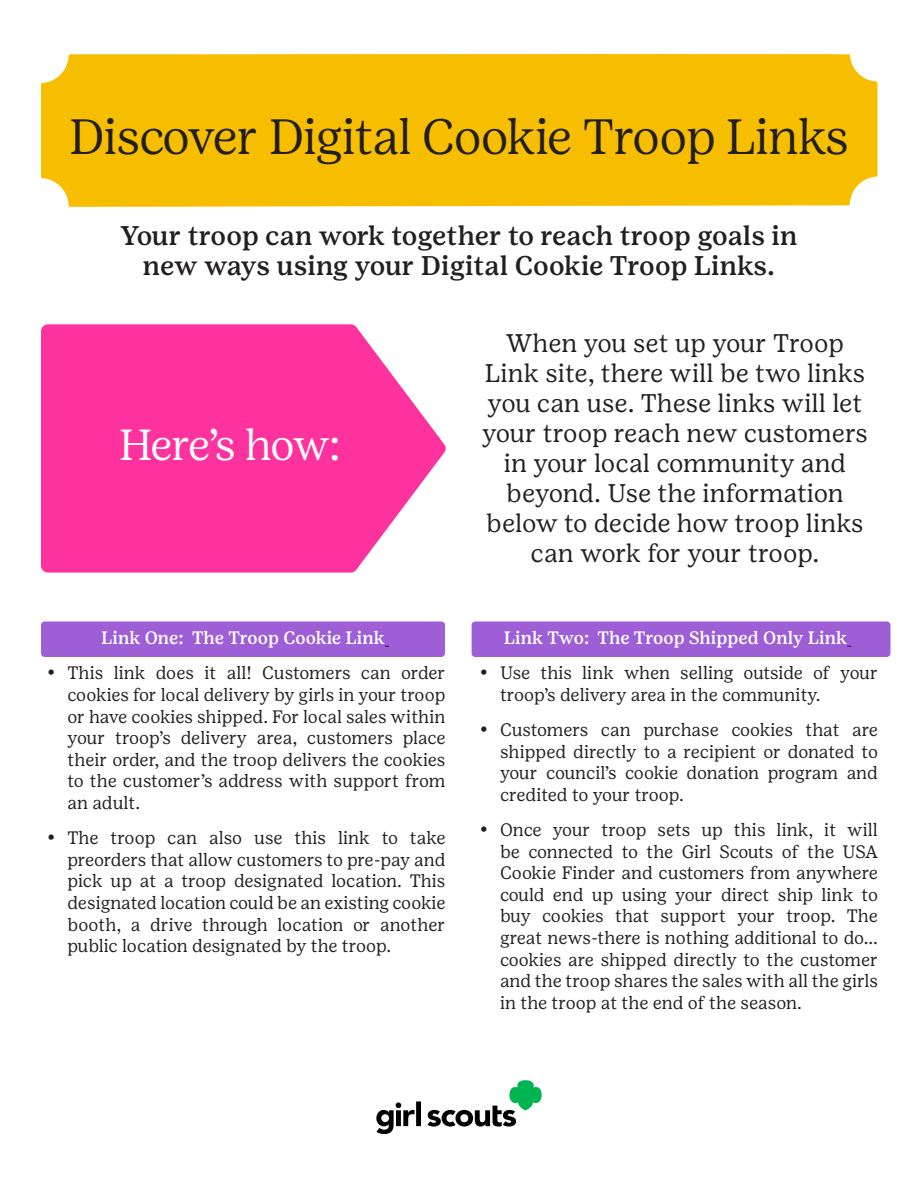
<style>
.page{position:relative;width:918px;height:1188px;background:#fff}
.page>*{position:absolute;margin:0;border:0;box-sizing:border-box;transform-origin:0 0}
.t1{font:300 49.5px "Girl Scout Display";color:#231f20}
.t2{font:300 43.5px "Girl Scout Display";letter-spacing:-.03em;color:#fff}
.t3{font:500 27px/30px "Girl Scout Text";color:#231f20;text-align:center}
.t4{font:25.5px/30px "Girl Scout Text";color:#231f20;text-align:center}
.t5{font:18px/21.6px "Girl Scout Text";color:#231f20;text-align:justify}
.t6{font:500 18px "Girl Scout Text";color:#fff}
</style>
<div class="page">
<div style="left:41px;top:621px;width:404px;height:36px;background:#9e5fd6;border-radius:4px"></div>
<div style="left:472px;top:621px;width:419px;height:36px;background:#9e5fd6;border-radius:4px"></div>
<svg style="left:41px;top:324px;width:405px;height:249px;background:#fd48a8"></svg>
<div style="left:41px;top:54px;width:836px;height:153px;background:#f7be00"></div>
<svg style="left:376px;top:1101px;width:45px;height:33px"></svg>
<svg style="left:428px;top:1080px;width:114px;height:47px"></svg>
<p class="t1" style="left:70px;top:108px;width:780px">Discover Digital Cookie Troop Links</p>
<p class="t3" style="left:120px;top:221px;width:679px">Your troop can work together to reach troop goals in new ways using your Digital Cookie Troop Links.</p>
<p class="t2" style="left:119px;top:420px;width:222px">Here’s how:</p>
<p class="t6" style="left:101px;top:628px;width:285px">Link One: The Troop Cookie Link</p>
<p class="t5" style="left:68px;top:663px;width:380px;text-indent:-20px">• This link does it all! Customers can order cookies for local delivery by girls in your troop or have cookies shipped. For local sales within your troop’s delivery area, customers place their order, and the troop delivers the cookies to the customer’s address with support from an adult.</p>
<p class="t5" style="left:68px;top:827px;width:380px;text-indent:-20px">• The troop can also use this link to take preorders that allow customers to pre-pay and pick up at a troop designated location. This designated location could be an existing cookie booth, a drive through location or another public location designated by the troop.</p>
<p class="t4" style="left:482px;top:328px;width:387px">When you set up your Troop<br>Link site, there will be two links you can use. These links will let your troop reach new customers in your local community and beyond. Use the information below to decide how troop links can work for your troop.</p>
<p class="t6" style="left:504px;top:628px;width:345px">Link Two: The Troop Shipped Only Link</p>
<p class="t5" style="left:500px;top:663px;width:379px;text-indent:-20px">• Use this link when selling outside of your troop’s delivery area in the community.</p>
<p class="t5" style="left:500px;top:719px;width:380px;text-indent:-20px">• Customers can purchase cookies that are shipped directly to a recipient or donated to your council’s cookie donation program and credited to your troop.</p>
<p class="t5" style="left:500px;top:819px;width:380px;text-indent:-20px">• Once your troop sets up this link, it will be connected to the Girl Scouts of the USA Cookie Finder and customers from anywhere could end up using your direct ship link to buy cookies that support your troop. The great news-there is nothing additional to do... cookies are shipped directly to the customer and the troop shares the sales with all the girls in the troop at the end of the season.</p>
</div>
